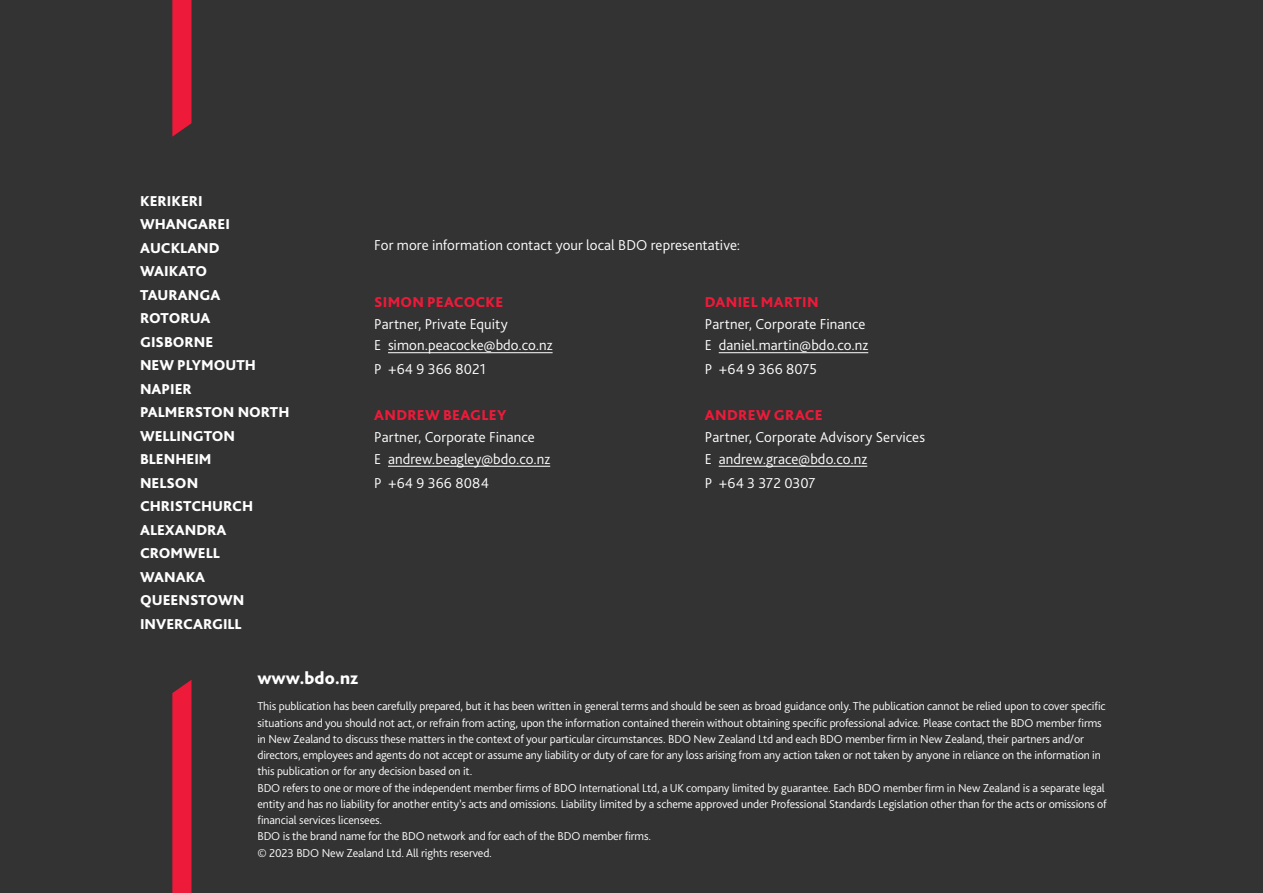
<style>
.page{position:relative;width:1263px;height:893px;background:#323332}
.page>*{position:absolute;margin:0;border:0;box-sizing:border-box;transform-origin:0 0}
.Body_text{font:800 18px "Bliss Pro";color:#fff}
.body{font:300 15px/24px "Bliss Pro";letter-spacing:.005em;color:#fff}
.Backpage_State_names{font:800 15px "Bliss Pro";color:#fff}
.body-2{font:800 15px "Bliss Pro";letter-spacing:.02em;color:#ed1a3a}
.Back_Cover_disclaime{font:300 12px "Bliss Pro";letter-spacing:-.01em;color:#fff}
</style>
<div class="page">
<svg style="left:172px;top:680px;width:19px;height:213px"></svg>
<svg style="left:172px;top:0;width:19px;height:137px"></svg>
<hr style="left:388px;top:352px;width:165px;height:1px;background:#fff">
<hr style="left:719px;top:352px;width:149px;height:1px;background:#fff">
<hr style="left:388px;top:466px;width:162px;height:1px;background:#fff">
<hr style="left:719px;top:466px;width:148px;height:1px;background:#fff">
<p class="Backpage_State_names" style="left:140px;top:191px;width:64px">KERIKERI</p>
<p class="Backpage_State_names" style="left:140px;top:215px;width:91px">WHANGAREI</p>
<p class="Backpage_State_names" style="left:140px;top:238px;width:81px">AUCKLAND</p>
<p class="Backpage_State_names" style="left:140px;top:262px;width:69px">WAIKATO</p>
<p class="Backpage_State_names" style="left:140px;top:285px;width:82px">TAURANGA</p>
<p class="Backpage_State_names" style="left:140px;top:309px;width:72px">ROTORUA</p>
<p class="Backpage_State_names" style="left:140px;top:332px;width:75px">GISBORNE</p>
<p class="Backpage_State_names" style="left:140px;top:356px;width:117px">NEW PLYMOUTH</p>
<p class="Backpage_State_names" style="left:140px;top:380px;width:53px">NAPIER</p>
<p class="Backpage_State_names" style="left:140px;top:403px;width:151px">PALMERSTON NORTH</p>
<p class="Backpage_State_names" style="left:140px;top:427px;width:97px">WELLINGTON</p>
<p class="Backpage_State_names" style="left:140px;top:450px;width:73px">BLENHEIM</p>
<p class="Backpage_State_names" style="left:140px;top:474px;width:60px">NELSON</p>
<p class="Backpage_State_names" style="left:140px;top:497px;width:115px">CHRISTCHURCH</p>
<p class="Backpage_State_names" style="left:140px;top:521px;width:88px">ALEXANDRA</p>
<p class="Backpage_State_names" style="left:140px;top:544px;width:81px">CROMWELL</p>
<p class="Backpage_State_names" style="left:140px;top:568px;width:67px">WANAKA</p>
<p class="Backpage_State_names" style="left:140px;top:591px;width:106px">QUEENSTOWN</p>
<p class="Backpage_State_names" style="left:140px;top:615px;width:103px">INVERCARGILL</p>
<p class="body" style="left:374px;top:233px;width:368px">For more information contact your local BDO representative:</p>
<p class="body-2" style="left:374px;top:292px;width:131px">SIMON PEACOCKE</p>
<p class="body" style="left:374px;top:311px;width:135px">Partner, Private Equity</p>
<p class="body" style="left:374px;top:333px;width:180px">E simon.peacocke@bdo.co.nz<br>P +64 9 366 8021</p>
<p class="body-2" style="left:374px;top:406px;width:134px">ANDREW BEAGLEY</p>
<p class="body" style="left:374px;top:425px;width:162px">Partner, Corporate Finance</p>
<p class="body" style="left:374px;top:447px;width:177px">E andrew.beagley@bdo.co.nz<br>P +64 9 366 8084</p>
<p class="body-2" style="left:705px;top:292px;width:115px">DANIEL MARTIN</p>
<p class="body" style="left:705px;top:311px;width:162px">Partner, Corporate Finance</p>
<p class="body" style="left:705px;top:333px;width:165px">E daniel.martin@bdo.co.nz<br>P +64 9 366 8075</p>
<p class="body-2" style="left:705px;top:406px;width:119px">ANDREW GRACE</p>
<p class="body" style="left:705px;top:425px;width:222px">Partner, Corporate Advisory Services</p>
<p class="body" style="left:705px;top:447px;width:164px">E andrew.grace@bdo.co.nz<br>P +64 3 372 0307</p>
<p class="Body_text" style="left:257px;top:667px;width:102px">www.bdo.nz</p>
<p class="Back_Cover_disclaime" style="left:257px;top:699px;width:850px">This publication has been carefully prepared, but it has been written in general terms and should be seen as broad guidance only. The publication cannot be relied upon to cover specific</p>
<p class="Back_Cover_disclaime" style="left:257px;top:715px;width:846px">situations and you should not act, or refrain from acting, upon the information contained therein without obtaining specific professional advice. Please contact the BDO member firms</p>
<p class="Back_Cover_disclaime" style="left:257px;top:731px;width:828px">in New Zealand to discuss these matters in the context of your particular circumstances. BDO New Zealand Ltd and each BDO member firm in New Zealand, their partners and/or</p>
<p class="Back_Cover_disclaime" style="left:257px;top:748px;width:845px">directors, employees and agents do not accept or assume any liability or duty of care for any loss arising from any action taken or not taken by anyone in reliance on the information in</p>
<p class="Back_Cover_disclaime" style="left:257px;top:764px;width:216px">this publication or for any decision based on it.</p>
<p class="Back_Cover_disclaime" style="left:257px;top:780px;width:849px">BDO refers to one or more of the independent member firms of BDO International Ltd, a UK company limited by guarantee. Each BDO member firm in New Zealand is a separate legal</p>
<p class="Back_Cover_disclaime" style="left:257px;top:796px;width:851px">entity and has no liability for another entity’s acts and omissions. Liability limited by a scheme approved under Professional Standards Legislation other than for the acts or omissions of</p>
<p class="Back_Cover_disclaime" style="left:257px;top:813px;width:126px">financial services licensees.</p>
<p class="Back_Cover_disclaime" style="left:257px;top:829px;width:395px">BDO is the brand name for the BDO network and for each of the BDO member firms.</p>
<p class="Back_Cover_disclaime" style="left:257px;top:845px;width:236px">© 2023 BDO New Zealand Ltd. All rights reserved.</p>
</div>
